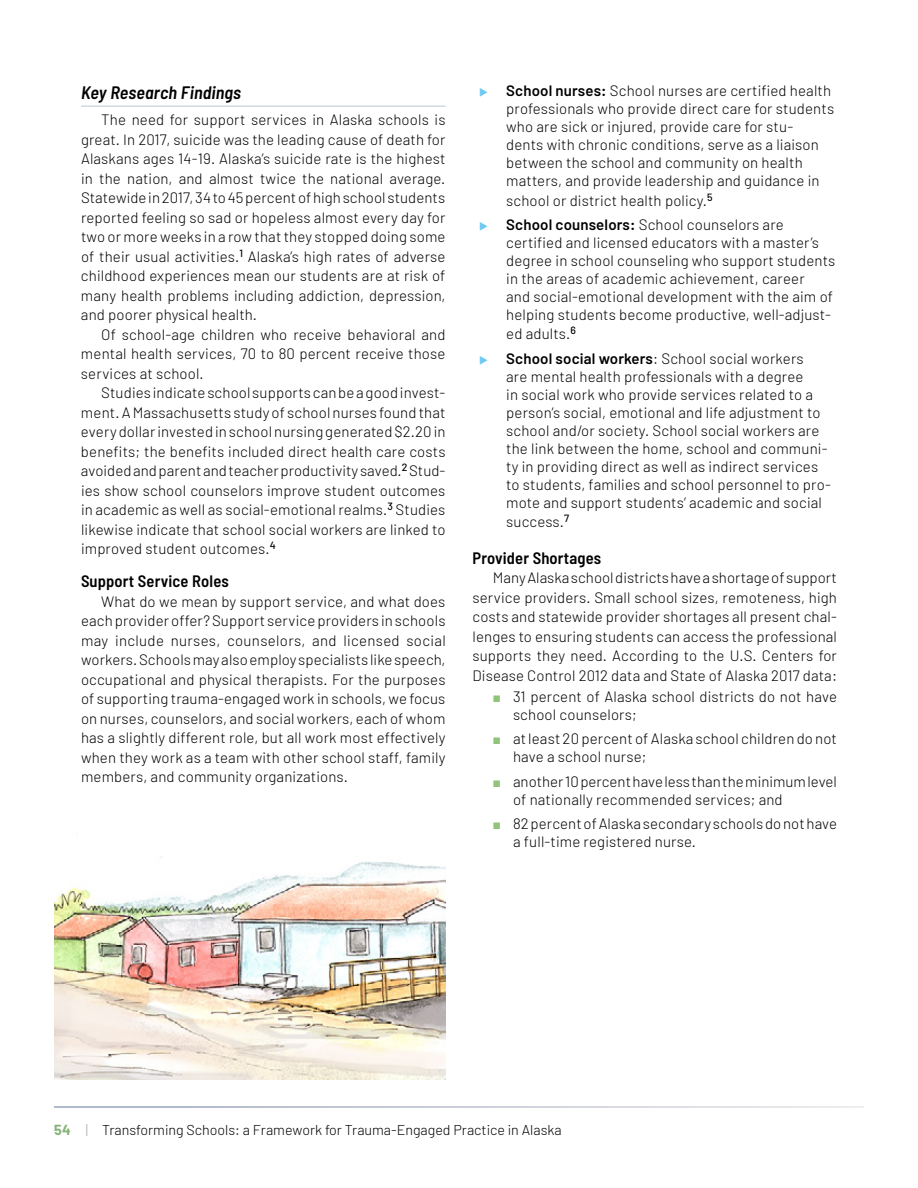
<style>
.page{position:relative;width:918px;height:1188px;background:#fff}
.page>*{position:absolute;margin:0;border:0;box-sizing:border-box;transform-origin:0 0}
.t1{font:italic 600 semi-condensed 18px "Barlow";letter-spacing:.01em;color:#000}
.t2{font:600 semi-condensed 16.5px "Barlow";letter-spacing:.01em;color:#000}
.t3{font:300 15px/19.5px "Barlow";letter-spacing:.01em;color:#000}
.t4{font:300 14.25px "Barlow";color:#000}
.s1{font-weight:600}
.s2{font-weight:700;color:#84b377}
.s3{color:#a3a5a5}
</style>
<div class="page">
<hr style="left:81px;top:106px;width:365px;height:1px;background:#bec7ce">
<img style="left:54px;top:857px;width:392px;height:223px">
<p class="t1" style="left:81px;top:81px;width:162px">Key Research Findings</p>
<p class="t3" style="left:81px;top:110px;width:366px;text-align:justify;text-indent:20px">The need for support services in Alaska schools is great. In 2017, suicide was the leading cause of death for Alaskans ages 14-19. Alaska’s suicide rate is the highest in the nation, and almost twice the national average.<br>Statewide in 2017, 34 to 45 percent of high school students reported feeling so sad or hopeless almost every day for two or more weeks in a row that they stopped doing some of their usual activities.<sup>1</sup> Alaska’s high rates of adverse childhood experiences mean our students are at risk of many health problems including addiction, depression, and poorer physical health.</p>
<p class="t3" style="left:81px;top:324px;width:366px;text-align:justify;text-indent:20px">Of school-age children who receive behavioral and mental health services, 70 to 80 percent receive those services at school.</p>
<p class="t3" style="left:81px;top:383px;width:366px;text-align:justify;text-indent:20px">Studies indicate school supports can be a good invest&shy;ment. A Massachusetts study of school nurses found that every dollar invested in school nursing generated $2.20 in benefits; the benefits included direct health care costs avoided andparentand teacherproductivity saved.<sup>2</sup> Stud&shy;ies show school counselors improve student outcomes in academic as well as social-emotional realms.<sup>3</sup> Studies likewise indicate that school social workers are linked to improved student outcomes.<sup>4</sup></p>
<p class="t2" style="left:81px;top:571px;width:149px">Support Service Roles</p>
<p class="t3" style="left:101px;top:591px;width:346px">What do we mean by support service, and what does</p>
<p class="t3" style="left:81px;top:611px;width:366px">each provider offer? Support service providers in schools</p>
<p class="t3" style="left:81px;top:630px;width:366px">may include nurses, counselors, and licensed social</p>
<p class="t3" style="left:81px;top:650px;width:366px">workers. Schools may also employ specialists like speech,</p>
<p class="t3" style="left:81px;top:669px;width:366px;text-align:justify">occupational and physical therapists. For the purposes of supporting trauma-engaged work in schools, we focus on nurses, counselors, and social workers, each of whom has a slightly different role, but all work most effectively when they work as a team with other school staff, family members, and community organizations.</p>
<p class="t3" style="left:506px;top:80px;width:326px"><span class="s1">School nurses:</span> School nurses are certified health</p>
<p class="t3" style="left:506px;top:99px;width:329px;line-height:18px">professionals who provide direct care for students who are sick or injured, provide care for stu-<br>dents with chronic conditions, serve as a liaison between the school and community on health matters, and provide leadership and guidance in</p>
<p class="t3" style="left:506px;top:190px;width:208px">school or district health policy.<sup>5</sup></p>
<p class="t3" style="left:506px;top:215px;width:314px;line-height:18px"><span class="s1">School counselors:</span> School counselors are certified and licensed educators with a master’s</p>
<p class="t3" style="left:506px;top:251px;width:331px;line-height:18px">degree in school counseling who support students in the areas of academic achievement, career</p>
<p class="t3" style="left:506px;top:287px;width:328px;line-height:18px">and social-emotional development with the aim of helping students become productive, well-adjust-</p>
<p class="t3" style="left:506px;top:324px;width:71px">ed adults.<sup>6</sup></p>
<p class="t3" style="left:506px;top:348px;width:299px"><span class="s1">School social workers</span>: School social workers</p>
<p class="t3" style="left:506px;top:366px;width:299px">are mental health professionals with a degree</p>
<p class="t3" style="left:506px;top:385px;width:326px;line-height:18px">in social work who provide services related to a person’s social, emotional and life adjustment to school and/or society. School social workers are the link between the home, school and communi&shy;ty in providing direct as well as indirect services to students, families and school personnel to pro&shy;mote and support students’ academic and social</p>
<p class="t3" style="left:506px;top:512px;width:65px">success.<sup>7</sup></p>
<p class="t2" style="left:472px;top:548px;width:130px">Provider Shortages</p>
<p class="t3" style="left:493px;top:568px;width:346px">Many Alaska school districts have a shortage of support</p>
<p class="t3" style="left:472px;top:587px;width:366px">service providers. Small school sizes, remoteness, high</p>
<p class="t3" style="left:472px;top:607px;width:366px">costs and statewide provider shortages all present chal&shy;lenges to ensuring students can access the professional</p>
<p class="t3" style="left:472px;top:646px;width:366px">supports they need. According to the U.S. Centers for</p>
<p class="t3" style="left:472px;top:664px;width:366px;line-height:21.3px;text-align:right">Disease Control 2012 data and State of Alaska 2017 data:<br>31 percent of Alaska school districts do not have</p>
<p class="t3" style="left:513px;top:704px;width:125px">school counselors;</p>
<p class="t3" style="left:513px;top:730px;width:326px;line-height:18px">at least 20 percent of Alaska school children do not have a school nurse;</p>
<p class="t3" style="left:513px;top:772px;width:326px;line-height:18px">another 10percent have lessthan the minimumlevel of nationally recommended services; and</p>
<p class="t3" style="left:513px;top:815px;width:326px;line-height:18px">82 percent of Alaska secondary schools do not have a full-time registered nurse.</p>
<p class="t4" style="left:54px;top:1121px;width:509px"><span class="s2">54</span> <span class="s3">|</span> Transforming Schools: a Framework for Trauma-Engaged Practice in Alaska</p>
</div>
